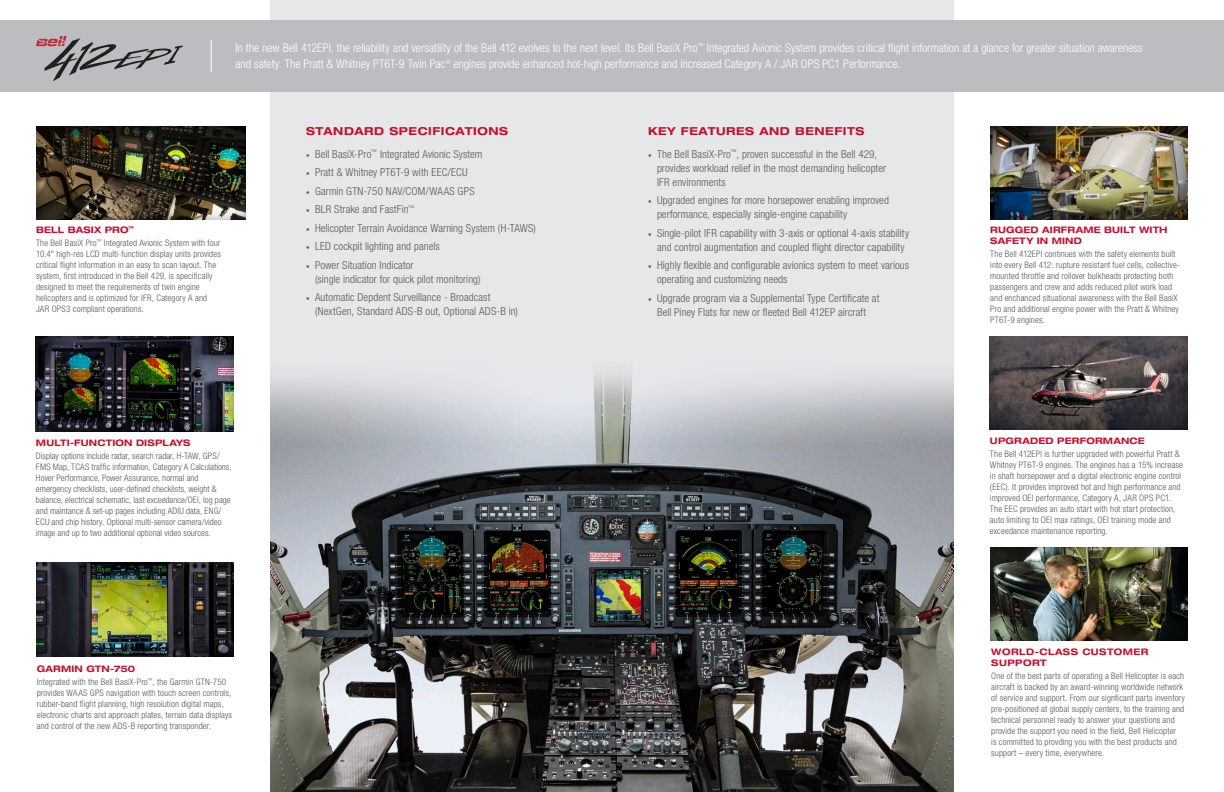
<style>
.page{position:relative;width:1224px;height:792px;background:#fff}
.page>*{position:absolute;margin:0;border:0;box-sizing:border-box;transform-origin:0 0}
.t1{font:300 condensed 12px/16px "Helvetica Neue LT Std";letter-spacing:-.005em;color:#fff}
.t2{font:300 condensed 11px/14px "Helvetica Neue LT Std";letter-spacing:.005em;color:#57585a}
.t3{font:700 expanded 11px "Helvetica Neue LT Std";letter-spacing:.05em;color:#c3102f}
.t4{font:300 condensed 9px/11px "Helvetica Neue LT Std";letter-spacing:.015em;color:#57585a}
.t5{font:700 expanded 9px/11px "Helvetica Neue LT Std";letter-spacing:.02em;color:#c3102f}
.t6{font:700 expanded 9px/10.8px "Helvetica Neue LT Std";letter-spacing:.05em;color:#c3102f}
.s1{font-size:7px}
</style>
<div class="page">
<div style="left:270px;top:0;width:684px;height:792px;background:#e6e7e9"></div>
<div style="left:0;top:20px;width:1224px;height:72px;background:#bcbdc0"></div>
<hr style="left:211px;top:40px;width:1px;height:32px;background:#fff">
<svg style="left:36px;top:36px;width:147px;height:45px"></svg>
<img style="left:270px;top:371px;width:684px;height:421px">
<div style="left:35px;top:126px;width:212px;height:95px;background:#000;opacity:.4"></div>
<div style="left:36px;top:336px;width:199px;height:97px;background:#000;opacity:.4"></div>
<div style="left:990px;top:126px;width:200px;height:95px;background:#000;opacity:.4"></div>
<div style="left:36px;top:562px;width:200px;height:96px;background:#000;opacity:.4"></div>
<div style="left:990px;top:546px;width:200px;height:96px;background:#000;opacity:.4"></div>
<div style="left:990px;top:336px;width:199px;height:95px;background:#000;opacity:.4"></div>
<p class="t1" style="left:235px;top:40px;width:909px">In the new Bell 412EPI, the reliability and versatility of the Bell 412 evolves to the next level. Its Bell BasiX Pro<sup>™</sup> Integrated Avionic System provides critical flight information at a glance for greater situation awareness and safety. The Pratt &amp; Whitney PT6T-9 Twin Pac<sup>®</sup> engines provide enhanced hot-high performance and increased Category A / JAR OPS PC1 Performance.</p>
<p class="t5" style="left:36px;top:224px;width:99px">BELL BASIX PRO<sup>™</sup></p>
<p class="t4" style="left:36px;top:237px;width:186px">The Bell BasiX Pro<sup>™</sup> Integrated Avionic System with four 10.4" high-res LCD multi-function display units provides critical flight information in an easy to scan layout. The system, first introduced in the Bell 429, is specifically designed to meet the requirements of twin engine helicopters and is optimized for IFR, Category A and JAR OPS3 compliant operations.</p>
<p class="t3" style="left:306px;top:124px;width:204px">STANDARD SPECIFICATIONS</p>
<p class="t2" style="left:306px;top:147px;width:178px"><span class="s1">•</span> Bell BasiX-Pro<sup>™</sup> Integrated Avionic System</p>
<p class="t2" style="left:306px;top:165px;width:163px"><span class="s1">•</span> Pratt &amp; Whitney PT6T-9 with EEC/ECU</p>
<p class="t2" style="left:306px;top:184px;width:170px"><span class="s1">•</span> Garmin GTN-750 NAV/COM/WAAS GPS</p>
<p class="t2" style="left:306px;top:202px;width:110px"><span class="s1">•</span> BLR Strake and FastFin<sup>™</sup></p>
<p class="t2" style="left:306px;top:221px;width:232px"><span class="s1">•</span> Helicopter Terrain Avoidance Warning System (H-TAWS)</p>
<p class="t2" style="left:306px;top:239px;width:135px"><span class="s1">•</span> LED cockpit lighting and panels</p>
<p class="t2" style="left:315px;top:258px;width:167px;text-indent:-9px"><span class="s1">•</span> Power Situation Indicator<br>(single indicator for quick pilot monitoring)</p>
<p class="t2" style="left:315px;top:290px;width:205px;text-indent:-9px"><span class="s1">•</span> Automatic Depdent Surveillance - Broadcast (NextGen, Standard ADS-B out, Optional ADS-B in)</p>
<p class="t3" style="left:648px;top:124px;width:218px">KEY FEATURES AND BENEFITS</p>
<p class="t2" style="left:657px;top:147px;width:231px;text-indent:-9px"><span class="s1">•</span> The Bell BasiX-Pro<sup>™</sup>, proven successful in the Bell 429, provides workload relief in the most demanding helicopter<br>IFR environments</p>
<p class="t2" style="left:657px;top:193px;width:233px;text-indent:-9px"><span class="s1">•</span> Upgraded engines for more horsepower enabling improved performance, especially single-engine capability</p>
<p class="t2" style="left:648px;top:226px;width:263px;text-align:center"><span class="s1">•</span> Single-pilot IFR capability with 3-axis or optional 4-axis stability and control augmentation and coupled flight director capability</p>
<p class="t2" style="left:657px;top:258px;width:254px;text-indent:-9px"><span class="s1">•</span> Highly flexible and configurable avionics system to meet various operating and customizing needs</p>
<p class="t2" style="left:648px;top:291px;width:233px;text-align:center"><span class="s1">•</span> Upgrade program via a Supplemental Type Certificate at<br>Bell Piney Flats for new or fleeted Bell 412EP aircraft</p>
<p class="t5" style="left:990px;top:224px;width:179px">RUGGED AIRFRAME BUILT WITH<br>SAFETY IN MIND</p>
<p class="t4" style="left:990px;top:248px;width:191px">The Bell 412EPI continues with the safety elements built into every Bell 412: rupture resistant fuel cells, collective&shy;mounted throttle and rollover bulkheads protecting both passengers and crew and adds reduced pilot work load and enchanced situational awareness with the Bell BasiX Pro and additional engine power with the Pratt &amp; Whitney PT6T-9 engines.</p>
<p class="t5" style="left:36px;top:437px;width:156px">MULTI-FUNCTION DISPLAYS</p>
<p class="t4" style="left:36px;top:450px;width:197px">Display options include radar, search radar, H-TAW, GPS/ FMS Map, TCAS traffic information, Category A Calculations, Hover Performance, Power Assurance, normal and emergency checklists, user-defined checklists, weight &amp; balance, electrical schematic, last exceedance/OEI, log page and maintance &amp; set-up pages including ADIU data, ENG/ ECU and chip history. Optional multi-sensor camera/video image and up to two additional optional video sources.</p>
<p class="t5" style="left:37px;top:663px;width:100px">GARMIN GTN-750</p>
<p class="t4" style="left:37px;top:676px;width:197px">Integrated with the Bell BasiX-Pro<sup>™</sup>, the Garmin GTN-750 provides WAAS GPS navigation with touch screen controls, rubber-band flight planning, high resolution digital maps, electronic charts and approach plates, terrain data displays and control of the new ADS-B reporting transponder.</p>
<p class="t5" style="left:990px;top:435px;width:156px">UPGRADED PERFORMANCE</p>
<p class="t4" style="left:990px;top:449px;width:194px">The Bell 412EPI is further upgraded with powerful Pratt &amp; Whitney PT6T-9 engines. The engines has a 15% increase in shaft horsepower and a digital electronic engine control (EEC). It provides improved hot and high performance and improved OEI performance, Category A, JAR OPS PC1.<br>The EEC provides an auto start with hot start protection, auto limiting to OEI max ratings, OEI training mode and exceedance maintenance reporting.</p>
<p class="t6" style="left:991px;top:646px;width:159px">WORLD-CLASS CUSTOMER<br>SUPPORT</p>
<p class="t4" style="left:991px;top:670px;width:195px">One of the best parts of operating a Bell Helicopter is each aircraft is backed by an award-winning worldwide network of service and support. From our signficant parts inventory pre-positioned at global supply centers, to the training and technical personnel ready to answer your questions and provide the support you need in the field, Bell Helicopter<br>is committed to provding you with the best products and support – every time, everywhere.</p>
</div>
